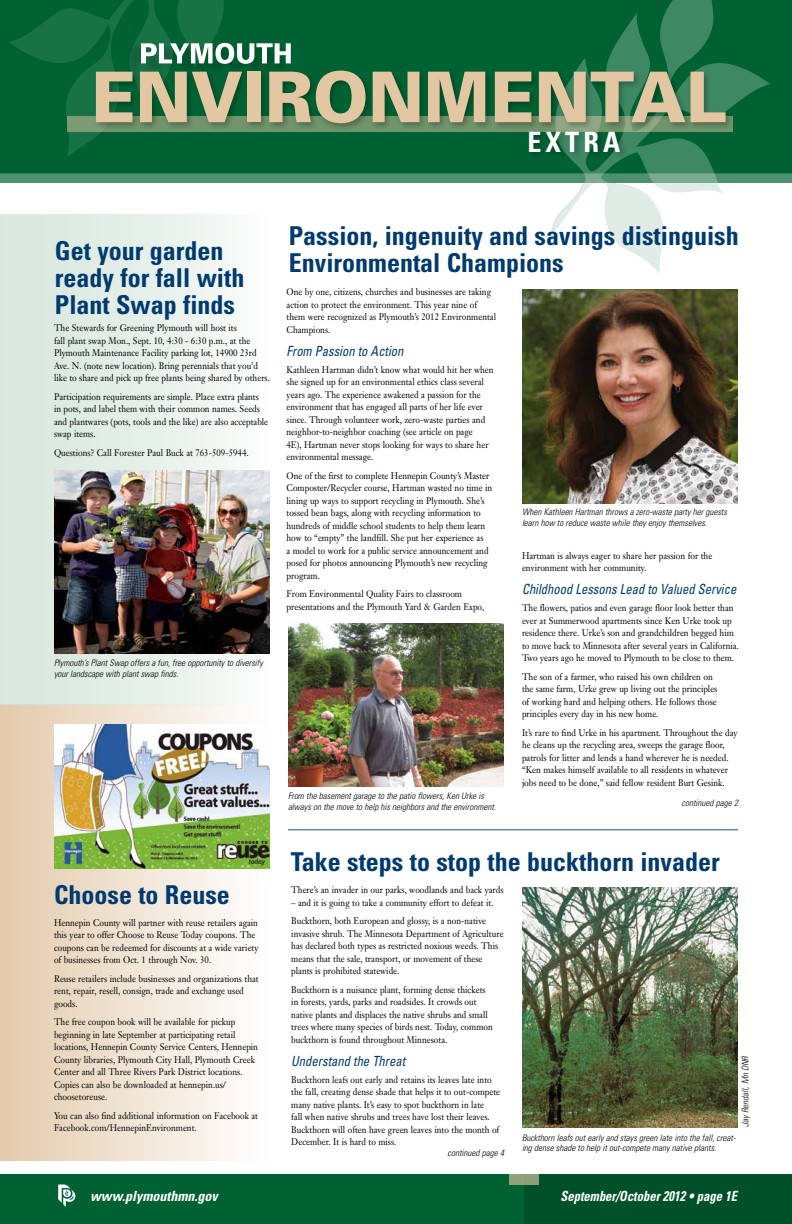
<style>
.page{position:relative;width:792px;height:1224px;background:#fff}
.page>*{position:absolute;margin:0;border:0;box-sizing:border-box;transform-origin:0 0}
.t1{font:900 70px "Univers";color:#e3c7a2;scale:.95 1}
.t2{font:700 condensed 28px "Univers";letter-spacing:.15em;color:#fff}
.t3{font:700 condensed 26px/27px "Univers";color:#003a6f}
.t4{font:italic condensed 14px "Univers";color:#003a6f;scale:.9 1}
.t5{font:italic 700 condensed 14px "Univers";color:#fff;scale:.9 1}
.t6{font:italic 700 condensed 14px "Univers";color:#fff}
.t7{font:9.5px/12.5px "Janson Text";color:#000;scale:.9 1}
.t8{font:italic 300 condensed 9px/10.8px "Univers";color:#000}
</style>
<div class="page">
<div style="left:522px;top:1174px;width:270px;height:50px;background:#00512a"></div>
<div style="left:0;top:1174px;width:524px;height:50px;background:#006232"></div>
<svg style="left:58px;top:1185px;width:17px;height:22px"></svg>
<div style="left:509px;top:1174px;width:29px;height:10px;background:#8fa37c"></div>
<div style="left:0;top:0;width:792px;height:183px;background:#006232"></div>
<div style="left:0;top:173px;width:792px;height:10px;background:#4c906f"></div>
<svg style="left:551px;top:0;width:219px;height:274px"></svg>
<svg style="left:9px;top:0;width:282px;height:157px"></svg>
<div style="left:67px;top:116px;width:666px;height:16px;background:#7c9c75"></div>
<div style="left:526px;top:129px;width:102px;height:31px;background:#000;opacity:.29"></div>
<div style="left:93px;top:68px;width:640px;height:63px;background:#000;opacity:.29"></div>
<div style="left:0;top:704px;width:270px;height:457px;background:linear-gradient(to right,#e3cbac,#fefffe)"></div>
<div style="left:0;top:214px;width:270px;height:490px;background:linear-gradient(to right,#d5e6db,#f8fbf9)"></div>
<img style="left:54px;top:471px;width:216px;height:183px">
<img style="left:54px;top:724px;width:216px;height:144px">
<img style="left:522px;top:289px;width:216px;height:215px">
<img style="left:288px;top:624px;width:216px;height:162px">
<img style="left:522px;top:887px;width:216px;height:241px">
<hr style="left:288px;top:829px;width:450px;height:1px;background:#005991">
<h1 class="t1" style="left:91px;top:54px;width:670px">ENVIRONMENTAL</h1>
<h2 class="t2" style="left:527px;top:125px;width:95px">EXTRA</h2>
<h3 class="t3" style="left:55px;top:237px;width:191px">Get your garden ready for fall with<br>Plant Swap finds</h3>
<p class="t7" style="left:54px;top:322px;width:242px">The Stewards for Greening Plymouth will host its<br>fall plant swap Mon., Sept. 10, 4:30 - 6:30 p.m., at the Plymouth Maintenance Facility parking lot, 14900 23rd Ave. N. (note new location). Bring perennials that you’d like to share and pick up free plants being shared by others.</p>
<p class="t7" style="left:54px;top:390px;width:240px">Participation requirements are simple. Place extra plants in pots, and label them with their common names. Seeds and plantwares (pots, tools and the like) are also acceptable swap items.</p>
<p class="t7" style="left:54px;top:446px;width:218px">Questions? Call Forester Paul Buck at 763-509-5944.</p>
<p class="t8" style="left:54px;top:657px;width:210px">Plymouth’s Plant Swap offers a fun, free opportunity to diversify your landscape with plant swap finds.</p>
<h3 class="t3" style="left:54px;top:881px;width:177px">Choose to Reuse</h3>
<p class="t7" style="left:54px;top:916px;width:229px">Hennepin County will partner with reuse retailers again this year to offer Choose to Reuse Today coupons. The coupons can be redeemed for discounts at a wide variety of businesses from Oct. 1 through Nov. 30.</p>
<p class="t7" style="left:54px;top:972px;width:229px">Reuse retailers include businesses and organizations that rent, repair, resell, consign, trade and exchange used goods.</p>
<p class="t7" style="left:54px;top:1016px;width:228px">The free coupon book will be available for pickup beginning in late September at participating retail locations, Hennepin County Service Centers, Hennepin County libraries, Plymouth City Hall, Plymouth Creek Center and all Three Rivers Park District locations.<br>Copies can also be downloaded at hennepin.us/ choosetoreuse.</p>
<p class="t7" style="left:54px;top:1109px;width:228px">You can also find additional information on Facebook at<br>Facebook.com/HennepinEnvironment.</p>
<h3 class="t3" style="left:289px;top:222px;width:452px">Passion, ingenuity and savings distinguish<br>Environmental Champions</h3>
<p class="t7" style="left:287px;top:286px;width:234px">One by one, citizens, churches and businesses are taking action to protect the environment. This year nine of them were recognized as Plymouth’s 2012 Environmental Champions.</p>
<h3 class="t4" style="left:287px;top:342px;width:132px">From Passion to Action</h3>
<p class="t7" style="left:287px;top:363px;width:232px">Kathleen Hartman didn’t know what would hit her when she signed up for an environmental ethics class several years ago. The experience awakened a passion for the environment that has engaged all parts of her life ever since. Through volunteer work, zero-waste parties and neighbor-to-neighbor coaching (see article on page<br>4E), Hartman never stops looking for ways to share her environmental message.</p>
<p class="t7" style="left:287px;top:469px;width:230px">One of the first to complete Hennepin County’s Master Composter/Recycler course, Hartman wasted no time in lining up ways to support recycling in Plymouth. She’s tossed bean bags, along with recycling information to hundreds of middle school students to help them learn how to “empty” the landfill. She put her experience as<br>a model to work for a public service announcement and posed for photos announcing Plymouth’s new recycling program.</p>
<p class="t7" style="left:287px;top:588px;width:221px">From Environmental Quality Fairs to classroom presentations and the Plymouth Yard &amp; Garden Expo,</p>
<p class="t8" style="left:288px;top:790px;width:209px">From the basement garage to the patio flowers, Ken Urke is always on the move to help his neighbors and the environment.</p>
<p class="t8" style="left:522px;top:507px;width:207px">When Kathleen Hartman throws a zero-waste party her guests learn how to reduce waste while they enjoy themselves.</p>
<p class="t7" style="left:522px;top:549px;width:213px">Hartman is always eager to share her passion for the environment with her community.</p>
<h3 class="t4" style="left:522px;top:581px;width:240px">Childhood Lessons Lead to Valued Service</h3>
<p class="t7" style="left:522px;top:602px;width:242px">The flowers, patios and even garage floor look better than ever at Summerwood apartments since Ken Urke took up residence there. Urke’s son and grandchildren begged him to move back to Minnesota after several years in California.<br>Two years ago he moved to Plymouth to be close to them.</p>
<p class="t7" style="left:522px;top:670px;width:219px">The son of a farmer, who raised his own children on the same farm, Urke grew up living out the principles of working hard and helping others. He follows those principles every day in his new home.</p>
<p class="t7" style="left:522px;top:726px;width:241px">It’s rare to find Urke in his apartment. Throughout the day he cleans up the recycling area, sweeps the garage floor, patrols for litter and lends a hand wherever he is needed. “Ken makes himself available to all residents in whatever jobs need to be done,” said fellow resident Burt Gesink.</p>
<p class="t8" style="left:682px;top:798px;width:58px">continued page 2</p>
<h3 class="t3" style="left:291px;top:848px;width:431px">Take steps to stop the buckthorn invader</h3>
<p class="t7" style="left:291px;top:884px;width:237px">There’s an invader in our parks, woodlands and back yards</p>
<p class="t7" style="left:291px;top:893px;width:226px;line-height:18.5px">– and it is going to take a community effort to defeat it.<br>Buckthorn, both European and glossy, is a non-native</p>
<p class="t7" style="left:291px;top:927px;width:237px">invasive shrub. The Minnesota Department of Agriculture has declared both types as restricted noxious weeds. This means that the sale, transport, or movement of these plants is prohibited statewide.</p>
<p class="t7" style="left:291px;top:983px;width:225px">Buckthorn is a nuisance plant, forming dense thickets in forests, yards, parks and roadsides. It crowds out native plants and displaces the native shrubs and small trees where many species of birds nest. Today, common buckthorn is found throughout Minnesota.</p>
<h3 class="t4" style="left:291px;top:1052px;width:128px">Understand the Threat</h3>
<p class="t7" style="left:291px;top:1073px;width:234px">Buckthorn leafs out early and retains its leaves late into the fall, creating dense shade that helps it to out-compete many native plants. It’s easy to spot buckthorn in late<br>fall when native shrubs and trees have lost their leaves.<br>Buckthorn will often have green leaves into the month of December. It is hard to miss.</p>
<p class="t8" style="left:448px;top:1147px;width:58px">continued page 4</p>
<p class="t8" style="left:740px;top:1127px;width:73px;rotate:-90deg">Jay Rendall, Mn DNR</p>
<p class="t8" style="left:522px;top:1132px;width:215px">Buckthorn leafs out early and stays green late into the fall, creat&shy;ing dense shade to help it out-compete many native plants.</p>
<h3 class="t6" style="left:90px;top:1188px;width:129px">www.plymouthmn.gov</h3>
<h3 class="t5" style="left:561px;top:1187px;width:198px">September/October 2012 • page 1E</h3>
</div>
